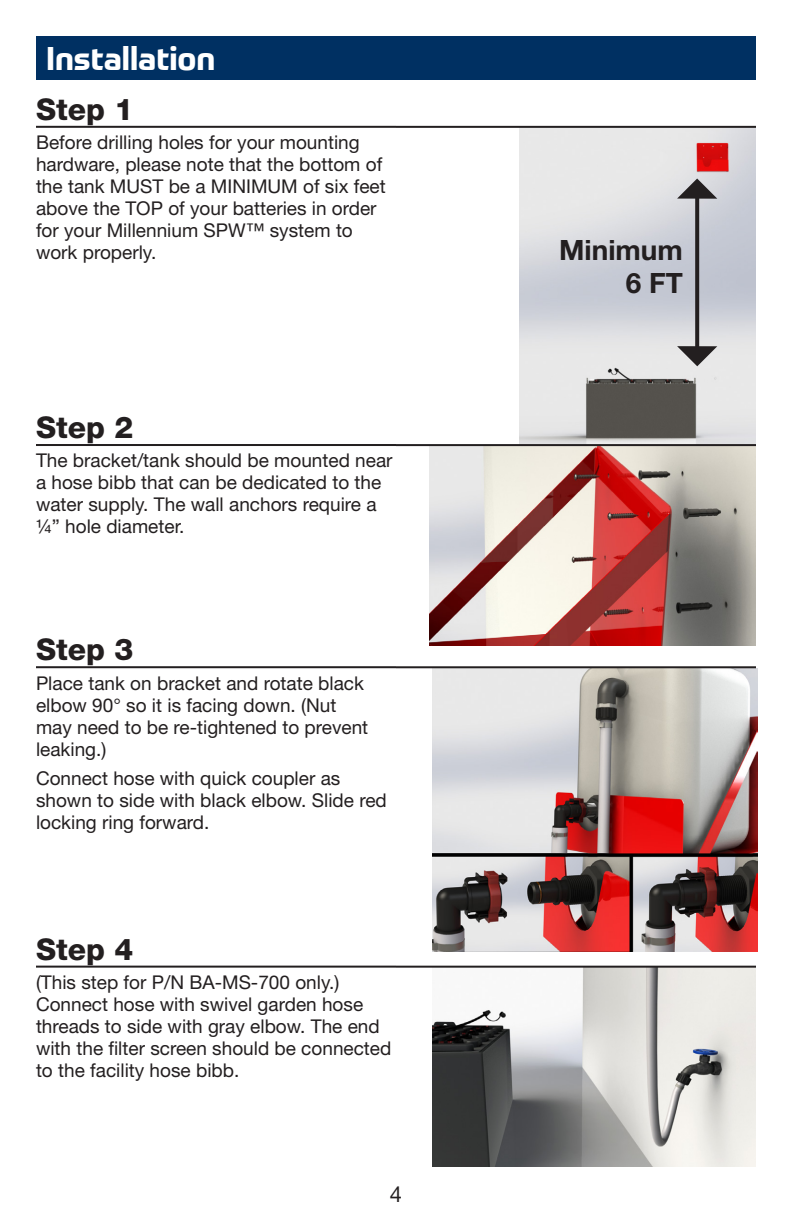
<style>
.page{position:relative;width:792px;height:1224px;background:#fff}
.page>*{position:absolute;margin:0;border:0;box-sizing:border-box;transform-origin:0 0}
.Heading{font:700 32px "Prometo";color:#fff}
.Step{font:800 30px "Helvetica Neue LT Std";color:#231f20}
.Lists{font:700 28px "Helvetica Neue LT Std";color:#231f20}
.t1{font:22px "Helvetica Neue LT Std";color:#231f20}
.Lists-2{font:19px/22px "Helvetica Neue LT Std";color:#231f20}
</style>
<div class="page">
<div style="left:36px;top:36px;width:720px;height:43px;background:#003062"></div>
<hr style="left:36px;top:126px;width:360px;height:2px;background:#231f20">
<hr style="left:36px;top:444px;width:360px;height:2px;background:#231f20">
<hr style="left:36px;top:666px;width:360px;height:2px;background:#231f20">
<hr style="left:36px;top:966px;width:360px;height:2px;background:#231f20">
<img style="left:520px;top:128px;width:236px;height:316px">
<img style="left:429px;top:446px;width:327px;height:200px">
<img style="left:432px;top:668px;width:325px;height:283px">
<img style="left:432px;top:968px;width:324px;height:198px">
<svg style="left:695px;top:199px;width:4px;height:147px"></svg>
<svg style="left:677px;top:179px;width:40px;height:20px"></svg>
<svg style="left:677px;top:346px;width:40px;height:20px"></svg>
<hr style="left:396px;top:444px;width:360px;height:2px;background:#231f20">
<hr style="left:396px;top:126px;width:360px;height:2px;background:#231f20">
<hr style="left:396px;top:666px;width:360px;height:2px;background:#231f20">
<hr style="left:396px;top:966px;width:360px;height:2px;background:#231f20">
<p class="Heading" style="left:46px;top:38px;width:171px">Installation</p>
<p class="Step" style="left:36px;top:92px;width:99px">Step 1</p>
<p class="Lists-2" style="left:36px;top:131px;width:351px">Before drilling holes for your mounting hardware, please note that the bottom of the tank MUST be a MINIMUM of six feet above the TOP of your batteries in order for your Millennium SPW™ system to work properly.</p>
<p class="Step" style="left:36px;top:410px;width:99px">Step 2</p>
<p class="Lists-2" style="left:36px;top:449px;width:358px">The bracket/tank should be mounted near a hose bibb that can be dedicated to the water supply. The wall anchors require a ¼” hole diameter.</p>
<p class="Step" style="left:36px;top:632px;width:99px">Step 3</p>
<p class="Lists-2" style="left:36px;top:671px;width:334px">Place tank on bracket and rotate black elbow 90° so it is facing down. (Nut may need to be re-tightened to prevent leaking.)</p>
<p class="Lists-2" style="left:36px;top:767px;width:352px">Connect hose with quick coupler as shown to side with black elbow. Slide red locking ring forward.</p>
<p class="Step" style="left:36px;top:931px;width:99px">Step 4</p>
<p class="Lists-2" style="left:36px;top:971px;width:357px">(This step for P/N BA-MS-700 only.)<br>Connect hose with swivel garden hose threads to side with gray elbow. The end with the filter screen should be connected to the facility hose bibb.</p>
<p class="t1" style="left:390px;top:1181px;width:14px">4</p>
<p class="Lists" style="left:559px;top:232px;width:125px">Minimum</p>
<p class="Lists" style="left:626px;top:266px;width:59px">6 FT</p>
</div>
